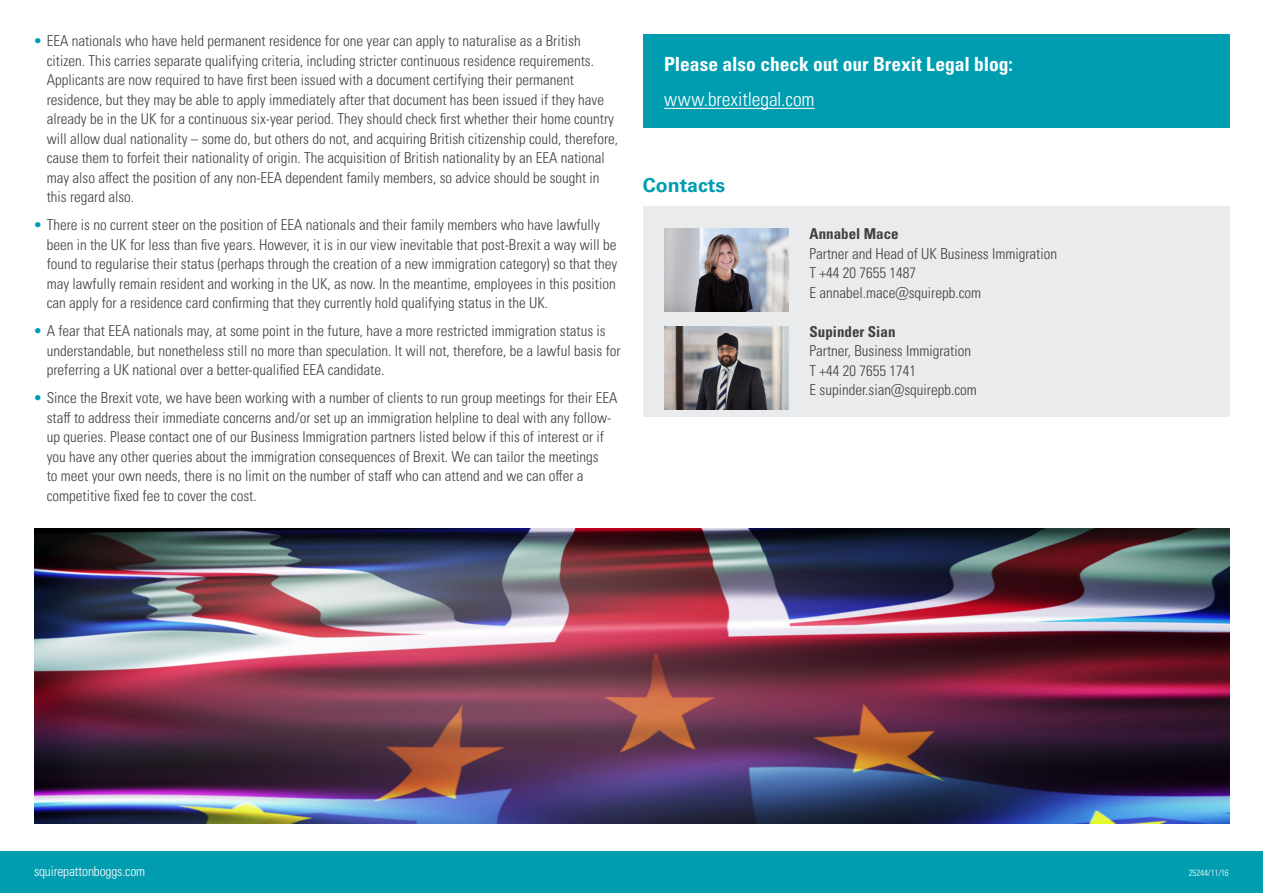
<style>
.page{position:relative;width:1263px;height:893px;background:#fff}
.page>*{position:absolute;margin:0;border:0;box-sizing:border-box;transform-origin:0 0}
.t1{font:19.5px "Univers LTCYR 67 Bold Cond";color:#fff}
.t2{font:19.5px "Univers LTCYR 47 Light Cond";letter-spacing:-.005em;color:#fff}
.t3{font:700 19.5px "Univers LTCYR 65";color:#009db1}
.t4{font:15px/19.5px "Univers LTCYR 47 Light Cond";color:#414042}
.t5{font:15px "Univers LTCYR 67 Bold Cond";color:#414042}
.t6{font:13.5px "Univers LTCYR 47 Light Cond";letter-spacing:-.01em;color:#fff}
.t7{font:9px "Univers LTCYR 47 Light Cond";letter-spacing:-.02em;color:#fff}
.s1{color:#009db1}
</style>
<div class="page">
<div style="left:0;top:851px;width:1263px;height:42px;background:#009db1"></div>
<div style="left:643px;top:206px;width:587px;height:211px;background:#e9ebed"></div>
<img style="left:664px;top:229px;width:124px;height:83px">
<img style="left:664px;top:327px;width:124px;height:83px">
<div style="left:643px;top:34px;width:587px;height:94px;background:#009db1"></div>
<hr style="left:664px;top:108px;width:151px;height:1px;background:#fff">
<img style="left:34px;top:529px;width:1196px;height:294px">
<p class="t4" style="left:47px;top:30px;width:573px;text-indent:-13px"><span class="s1">•</span> EEA nationals who have held permanent residence for one year can apply to naturalise as a British citizen. This carries separate qualifying criteria, including stricter continuous residence requirements.<br>Applicants are now required to have first been issued with a document certifying their permanent residence, but they may be able to apply immediately after that document has been issued if they have already be in the UK for a continuous six-year period. They should check first whether their home country will allow dual nationality – some do, but others do not, and acquiring British citizenship could, therefore, cause them to forfeit their nationality of origin. The acquisition of British nationality by an EEA national may also affect the position of any non-EEA dependent family members, so advice should be sought in this regard also.</p>
<p class="t4" style="left:47px;top:214px;width:572px;text-indent:-13px"><span class="s1">•</span> There is no current steer on the position of EEA nationals and their family members who have lawfully been in the UK for less than five years. However, it is in our view inevitable that post-Brexit a way will be found to regularise their status (perhaps through the creation of a new immigration category) so that they may lawfully remain resident and working in the UK, as now. In the meantime, employees in this position can apply for a residence card confirming that they currently hold qualifying status in the UK.</p>
<p class="t4" style="left:47px;top:320px;width:575px;text-indent:-13px"><span class="s1">•</span> A fear that EEA nationals may, at some point in the future, have a more restricted immigration status is understandable, but nonetheless still no more than speculation. It will not, therefore, be a lawful basis for preferring a UK national over a better-qualified EEA candidate.</p>
<p class="t4" style="left:47px;top:387px;width:572px;text-indent:-13px"><span class="s1">•</span> Since the Brexit vote, we have been working with a number of clients to run group meetings for their EEA staff to address their immediate concerns and/or set up an immigration helpline to deal with any follow&shy;up queries. Please contact one of our Business Immigration partners listed below if this of interest or if you have any other queries about the immigration consequences of Brexit. We can tailor the meetings<br>to meet your own needs, there is no limit on the number of staff who can attend and we can offer a competitive fixed fee to cover the cost.</p>
<h1 class="t1" style="left:664px;top:52px;width:350px">Please also check out our Brexit Legal blog:</h1>
<h1 class="t2" style="left:664px;top:86px;width:152px">www.brexitlegal.com</h1>
<h1 class="t3" style="left:643px;top:171px;width:84px">Contacts</h1>
<p class="t5" style="left:810px;top:225px;width:91px">Annabel Mace</p>
<p class="t4" style="left:810px;top:243px;width:249px">Partner and Head of UK Business Immigration<br>T +44 20 7655 1487<br>E annabel.mace@squirepb.com</p>
<p class="t5" style="left:810px;top:322px;width:87px">Supinder Sian</p>
<p class="t4" style="left:810px;top:341px;width:169px">Partner, Business Immigration<br>T +44 20 7655 1741<br>E supinder.sian@squirepb.com</p>
<p class="t6" style="left:34px;top:862px;width:113px">squirepattonboggs.com</p>
<p class="t7" style="left:1189px;top:867px;width:42px">25244/11/16</p>
</div>
